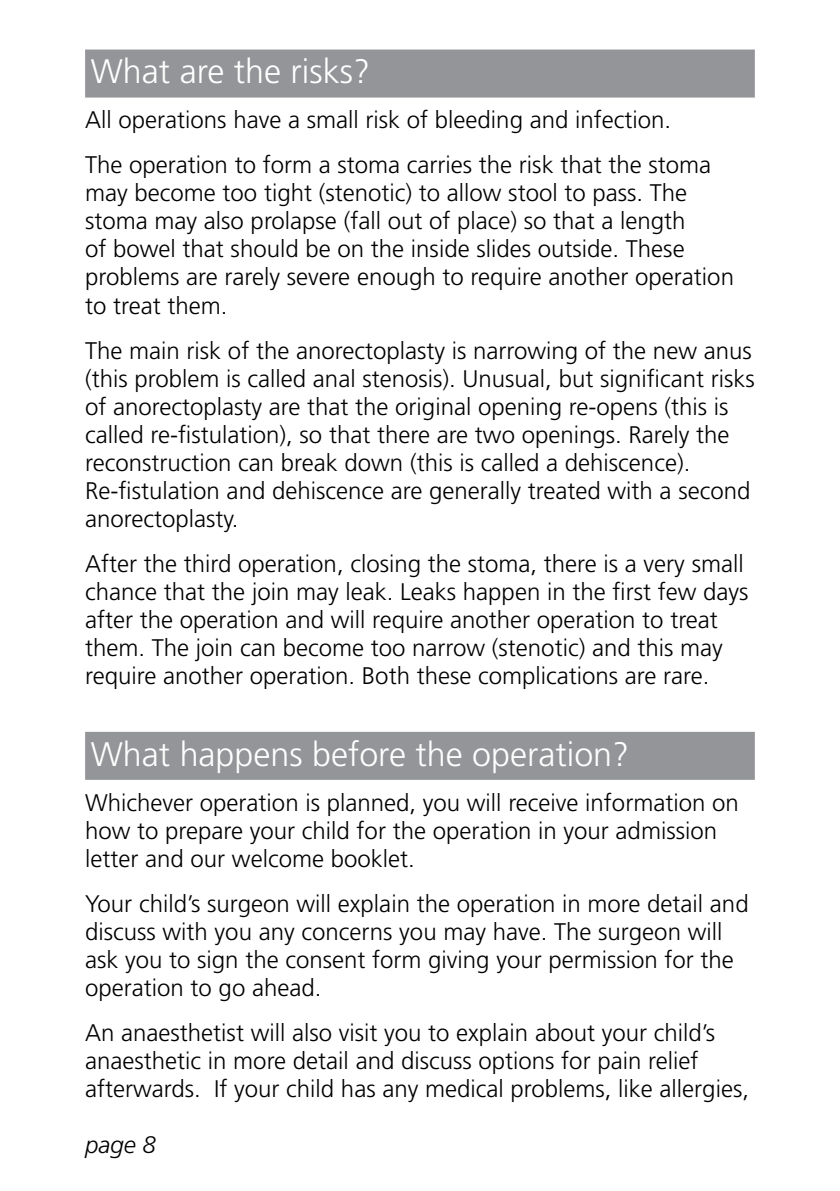
<style>
.page{position:relative;width:840px;height:1191px;background:#fff}
.page>*{position:absolute;margin:0;border:0;box-sizing:border-box;transform-origin:0 0}
.t1{font:300 34px "Frutiger";color:#fff}
.t2{font:300 24px/28px "Frutiger";color:#000}
.t3{font:italic 300 24px "Frutiger";color:#000}
</style>
<div class="page">
<div style="left:85px;top:50px;width:669px;height:48px;background:#939598"></div>
<div style="left:85px;top:732px;width:669px;height:48px;background:#939598"></div>
<h1 class="t1" style="left:91px;top:52px;width:280px">What are the risks?</h1>
<p class="t2" style="left:85px;top:98px;width:627px;line-height:45px">All operations have a small risk of bleeding and infection.<br>The operation to form a stoma carries the risk that the stoma</p>
<p class="t2" style="left:85px;top:179px;width:650px">may become too tight (stenotic) to allow stool to pass. The stoma may also prolapse (fall out of place) so that a length<br>of bowel that should be on the inside slides outside. These problems are rarely severe enough to require another operation to treat them.</p>
<p class="t2" style="left:85px;top:336px;width:671px">The main risk of the anorectoplasty is narrowing of the new anus (this problem is called anal stenosis). Unusual, but significant risks of anorectoplasty are that the original opening re-opens (this is called re-fistulation), so that there are two openings. Rarely the reconstruction can break down (this is called a dehiscence).<br>Re-fistulation and dehiscence are generally treated with a second anorectoplasty.</p>
<p class="t2" style="left:85px;top:549px;width:664px">After the third operation, closing the stoma, there is a very small chance that the join may leak. Leaks happen in the first few days after the operation and will require another operation to treat them. The join can become too narrow (stenotic) and this may require another operation. Both these complications are rare.</p>
<h1 class="t1" style="left:91px;top:734px;width:539px">What happens before the operation?</h1>
<p class="t2" style="left:85px;top:788px;width:654px">Whichever operation is planned, you will receive information on how to prepare your child for the operation in your admission letter and our welcome booklet.</p>
<p class="t2" style="left:85px;top:889px;width:664px">Your child’s surgeon will explain the operation in more detail and discuss with you any concerns you may have. The surgeon will ask you to sign the consent form giving your permission for the operation to go ahead.</p>
<p class="t2" style="left:85px;top:1018px;width:665px">An anaesthetist will also visit you to explain about your child’s anaesthetic in more detail and discuss options for pain relief afterwards. If your child has any medical problems, like allergies,</p>
<p class="t3" style="left:85px;top:1131px;width:72px">page 8</p>
</div>
